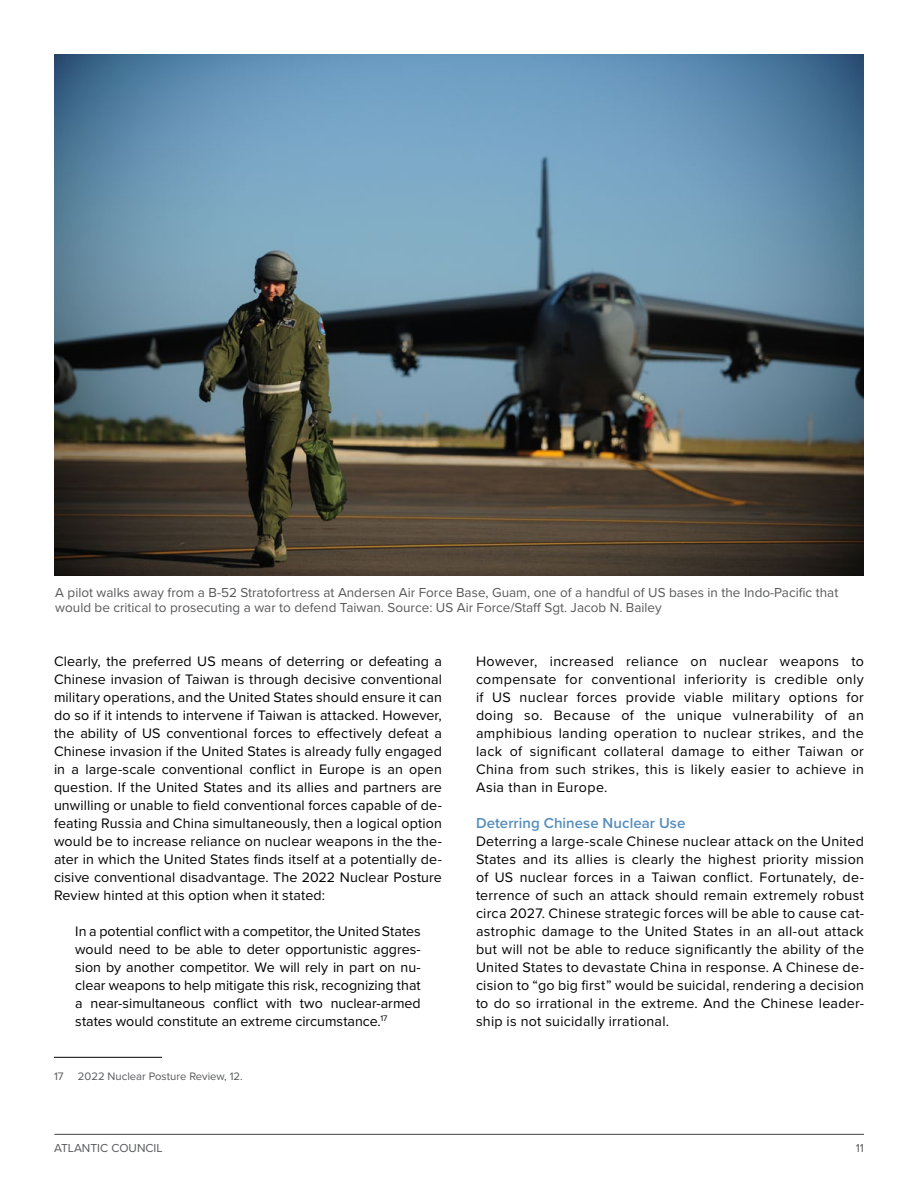
<style>
.page{position:relative;width:918px;height:1188px;background:#fff}
.page>*{position:absolute;margin:0;border:0;box-sizing:border-box;transform-origin:0 0}
._3_subhead{font:600 15px "Proxima Nova";letter-spacing:.005em;color:#568ebd}
.IB_-_Body_NEW{font:14.25px/18px "Proxima Nova";letter-spacing:.015em;color:#000;text-align:justify}
.IB_-_Caption{font:13.5px/15px "Proxima Nova";color:#58595b}
.t1{font:12px "Proxima Nova";color:#58595b}
.IB_-_Footnotes{font:11.25px "Proxima Nova";color:#58595b}
</style>
<div class="page">
<hr style="left:54px;top:1134px;width:810px;height:1px;background:#58595b">
<hr style="left:54px;top:1057px;width:108px;height:1px;background:#000">
<img style="left:54px;top:54px;width:810px;height:521px">
<p class="IB_-_Caption" style="left:55px;top:585px;width:785px">A pilot walks away from a B-52 Stratofortress at Andersen Air Force Base, Guam, one of a handful of US bases in the Indo-Pacific that would be critical to prosecuting a war to defend Taiwan. Source: US Air Force/Staff Sgt. Jacob N. Bailey</p>
<p class="IB_-_Body_NEW" style="left:54px;top:652px;width:390px">Clearly, the preferred US means of deterring or defeating a Chinese invasion of Taiwan is through decisive conventional military operations, and the United States should ensure it can do so if it intends to intervene if Taiwan is attacked. However, the ability of US conventional forces to effectively defeat a Chinese invasion if the United States is already fully engaged in a large-scale conventional conflict in Europe is an open question. If the United States and its allies and partners are unwilling or unable to field conventional forces capable of de&shy;feating Russia and China simultaneously, then a logical option would be to increase reliance on nuclear weapons in the the&shy;ater in which the United States finds itself at a potentially de&shy;cisive conventional disadvantage. The 2022 Nuclear Posture Review hinted at this option when it stated:</p>
<p class="IB_-_Body_NEW" style="left:75px;top:922px;width:347px">In a potential conflict with a competitor, the United States would need to be able to deter opportunistic aggres&shy;sion by another competitor. We will rely in part on nu&shy;clear weapons to help mitigate this risk, recognizing that a near-simultaneous conflict with two nuclear-armed states would constitute an extreme circumstance.<sup>17</sup></p>
<p class="IB_-_Footnotes" style="left:54px;top:1068px;width:11px">17</p>
<p class="IB_-_Footnotes" style="left:78px;top:1068px;width:166px">2022 Nuclear Posture Review, 12.</p>
<p class="IB_-_Body_NEW" style="left:476px;top:652px;width:390px">However, increased reliance on nuclear weapons to compensate for conventional inferiority is credible only if US nuclear forces provide viable military options for doing so. Because of the unique vulnerability of an amphibious landing operation to nuclear strikes, and the lack of significant collateral damage to either Taiwan or China from such strikes, this is likely easier to achieve in Asia than in Europe.</p>
<p class="_3_subhead" style="left:476px;top:812px;width:211px">Deterring Chinese Nuclear Use</p>
<p class="IB_-_Body_NEW" style="left:476px;top:832px;width:390px">Deterring a large-scale Chinese nuclear attack on the United States and its allies is clearly the highest priority mission of US nuclear forces in a Taiwan conflict. Fortunately, de&shy;terrence of such an attack should remain extremely robust circa 2027. Chinese strategic forces will be able to cause cat&shy;astrophic damage to the United States in an all-out attack but will not be able to reduce significantly the ability of the United States to devastate China in response. A Chinese de&shy;cision to “go big first” would be suicidal, rendering a decision to do so irrational in the extreme. And the Chinese leader&shy;ship is not suicidally irrational.</p>
<p class="t1" style="left:54px;top:1139px;width:110px">ATLANTIC COUNCIL</p>
<p class="t1" style="left:856px;top:1139px;width:10px">11</p>
</div>
